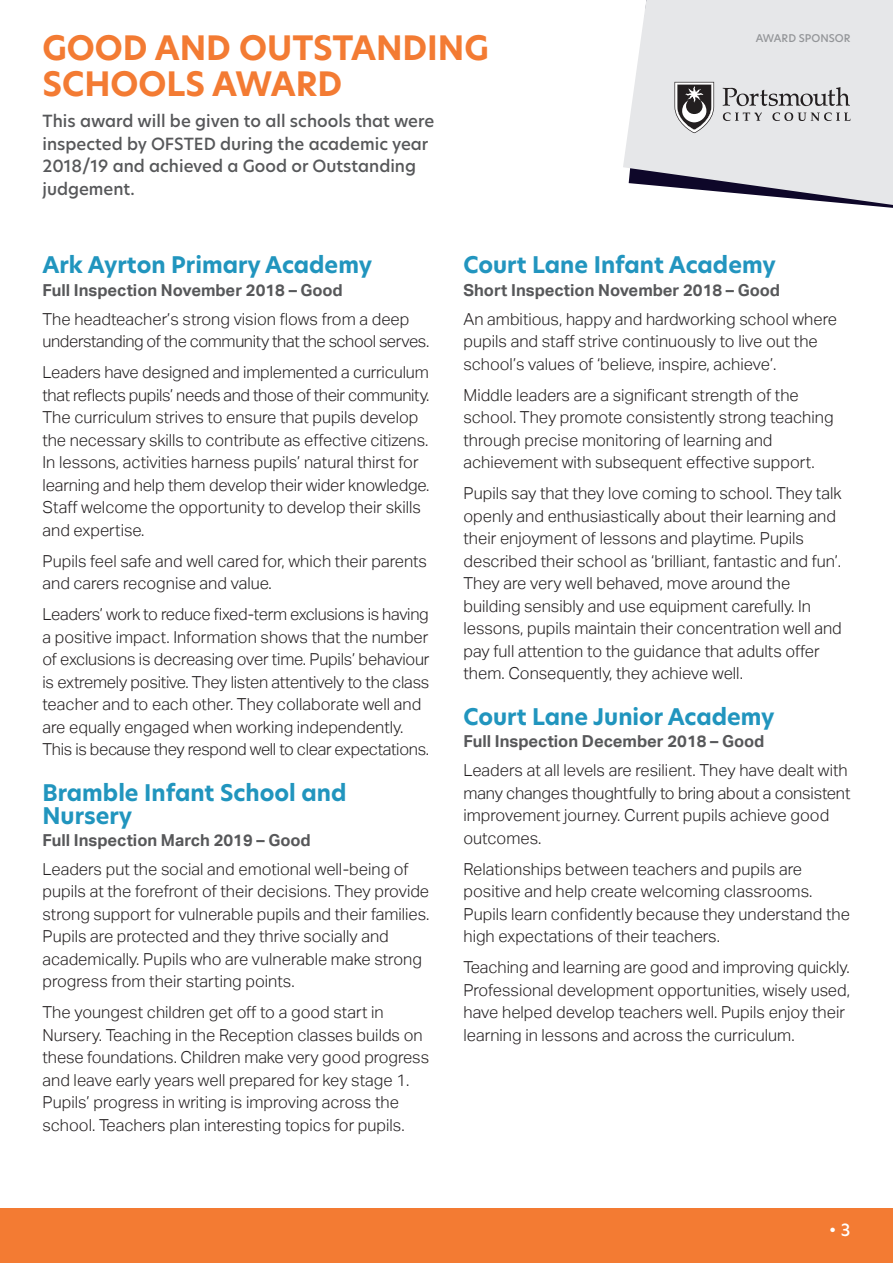
<style>
.page{position:relative;width:893px;height:1263px;background:#fff}
.page>*{position:absolute;margin:0;border:0;box-sizing:border-box;transform-origin:0 0}
.Award{font:700 33px/36px "Hero New";color:#f37b33}
.School{font:700 22.5px/22.5px "Hero New";color:#2195be}
.School-2{font:700 22.5px "Hero New";color:#2295bf}
.Body{font:300 16.5px/22.5px "Aktiv Grotesk";color:#231f20}
.Description{font:500 16.5px/22.5px "Hero New";color:#57585a}
.School-3{font:700 16.5px "Aktiv Grotesk";color:#57585a}
.Body-2{font:300 16.5px/22.5px "Aktiv Grotesk";letter-spacing:-.025em;color:#231f20}
.t1{font:500 16.5px "Hero New";color:#fff}
.Body-3{font:500 10.5px "Hero New";color:#939598}
</style>
<div class="page">
<div style="left:0;top:1208px;width:893px;height:55px;background:#f37b33"></div>
<svg style="left:623px;top:0;width:270px;height:205px;fill:#e6e7e9"></svg>
<svg style="left:674px;top:82px;width:40px;height:51px"></svg>
<svg style="left:723px;top:87px;width:127px;height:19px"></svg>
<svg style="left:723px;top:112px;width:39px;height:9px"></svg>
<svg style="left:772px;top:112px;width:78px;height:9px"></svg>
<p class="Award" style="left:43px;top:30px;width:448px">GOOD AND OUTSTANDING<br>SCHOOLS AWARD</p>
<p class="Description" style="left:43px;top:110px;width:393px">This award will be given to all schools that were inspected by OFSTED during the academic year 2018/19 and achieved a Good or Outstanding judgement.</p>
<p class="Body-3" style="left:756px;top:31px;width:96px">AWARD SPONSOR</p>
<p class="School" style="left:43px;top:254px;width:331px">Ark Ayrton Primary Academy</p>
<p class="School-3" style="left:43px;top:280px;width:302px">Full Inspection November 2018 – Good</p>
<p class="Body-2" style="left:43px;top:308px;width:388px">The headteacher’s strong vision flows from a deep understanding of the community that the school serves.</p>
<p class="Body" style="left:43px;top:361px;width:388px">Leaders have designed and implemented a curriculum that reflects pupils’ needs and those of their community.<br>The curriculum strives to ensure that pupils develop the necessary skills to contribute as effective citizens.<br>In lessons, activities harness pupils’ natural thirst for learning and help them develop their wider knowledge.<br>Staff welcome the opportunity to develop their skills and expertise.</p>
<p class="Body" style="left:43px;top:550px;width:386px">Pupils feel safe and well cared for, which their parents and carers recognise and value.</p>
<p class="Body" style="left:43px;top:603px;width:388px">Leaders’ work to reduce fixed-term exclusions is having a positive impact. Information shows that the number of exclusions is decreasing over time. Pupils’ behaviour is extremely positive. They listen attentively to the class teacher and to each other. They collaborate well and are equally engaged when working independently.<br>This is because they respond well to clear expectations.</p>
<p class="School" style="left:43px;top:781px;width:305px">Bramble Infant School and<br>Nursery</p>
<p class="School-3" style="left:43px;top:831px;width:270px">Full Inspection March 2019 – Good</p>
<p class="Body" style="left:43px;top:858px;width:388px">Leaders put the social and emotional well-being of pupils at the forefront of their decisions. They provide strong support for vulnerable pupils and their families.<br>Pupils are protected and they thrive socially and academically. Pupils who are vulnerable make strong progress from their starting points.</p>
<p class="Body" style="left:43px;top:1001px;width:388px">The youngest children get off to a good start in Nursery. Teaching in the Reception classes builds on these foundations. Children make very good progress and leave early years well prepared for key stage 1.<br>Pupils’ progress in writing is improving across the school. Teachers plan interesting topics for pupils.</p>
<p class="School-2" style="left:463px;top:250px;width:314px">Court Lane Infant Academy</p>
<p class="School-3" style="left:463px;top:280px;width:318px">Short Inspection November 2018 – Good</p>
<p class="Body" style="left:463px;top:308px;width:375px">An ambitious, happy and hardworking school where pupils and staff strive continuously to live out the school’s values of ‘believe, inspire, achieve’.</p>
<p class="Body" style="left:463px;top:384px;width:372px">Middle leaders are a significant strength of the school. They promote consistently strong teaching through precise monitoring of learning and achievement with subsequent effective support.</p>
<p class="Body" style="left:463px;top:482px;width:380px">Pupils say that they love coming to school. They talk openly and enthusiastically about their learning and their enjoyment of lessons and playtime. Pupils described their school as ‘brilliant, fantastic and fun’.<br>They are very well behaved, move around the building sensibly and use equipment carefully. In lessons, pupils maintain their concentration well and pay full attention to the guidance that adults offer them. Consequently, they achieve well.</p>
<p class="School" style="left:463px;top:705px;width:313px">Court Lane Junior Academy</p>
<p class="School-3" style="left:463px;top:732px;width:302px">Full Inspection December 2018 – Good</p>
<p class="Body" style="left:463px;top:759px;width:388px">Leaders at all levels are resilient. They have dealt with many changes thoughtfully to bring about a consistent improvement journey. Current pupils achieve good outcomes.</p>
<p class="Body" style="left:463px;top:858px;width:388px">Relationships between teachers and pupils are positive and help create welcoming classrooms.<br>Pupils learn confidently because they understand the high expectations of their teachers.</p>
<p class="Body" style="left:463px;top:956px;width:388px">Teaching and learning are good and improving quickly.<br>Professional development opportunities, wisely used, have helped develop teachers well. Pupils enjoy their learning in lessons and across the curriculum.</p>
<p class="t1" style="left:829px;top:1218px;width:23px">• 3</p>
</div>
